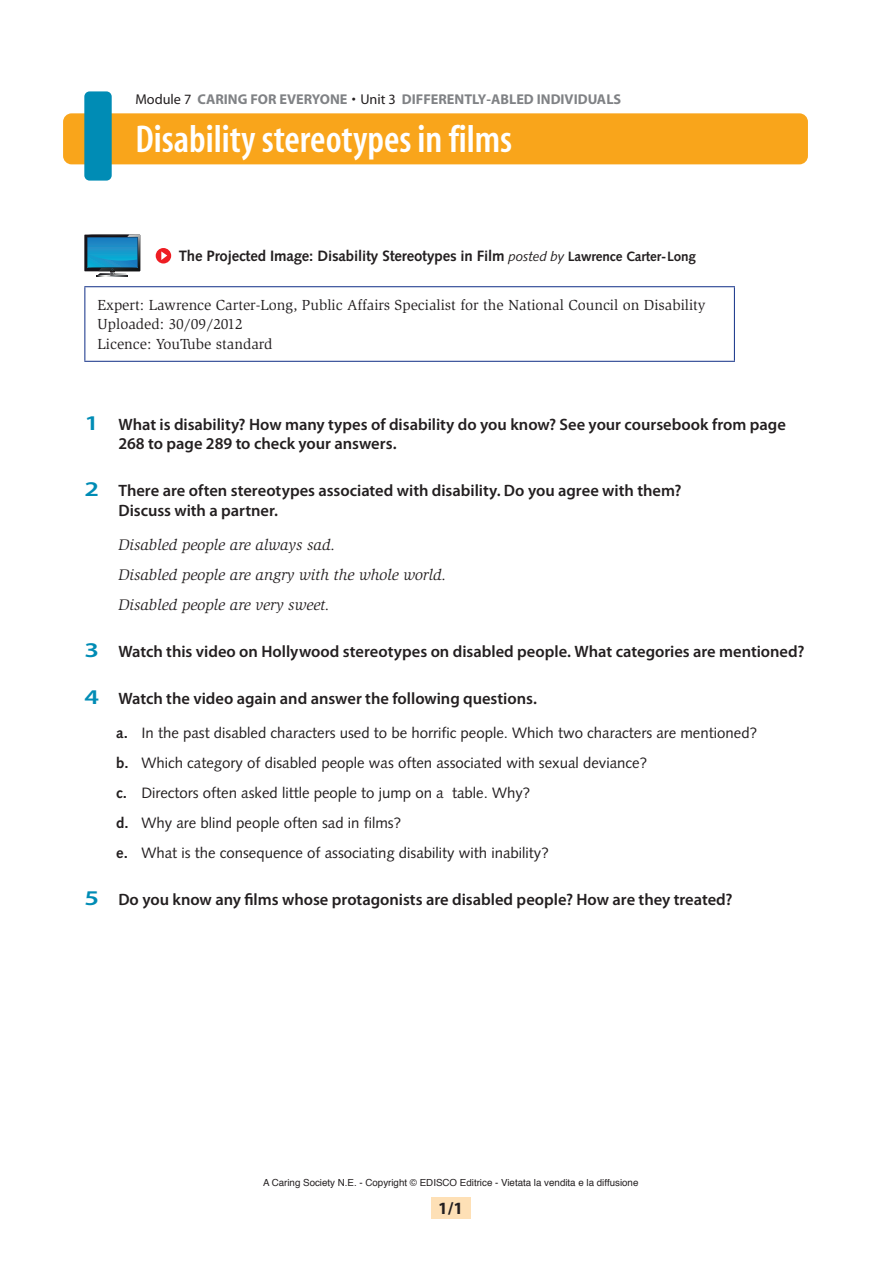
<style>
.page{position:relative;width:893px;height:1263px;background:#fff}
.page>*{position:absolute;margin:0;border:0;box-sizing:border-box;transform-origin:0 0}
.t1{font:600 condensed 39px "Myriad";color:#fff}
.t2{font:700 17.25px "Myriad Pro";color:#231f20}
.t3{font:600 16.5px/19.5px "Myriad Pro";color:#231f20}
.t4{font:italic 15.75px/30px "Slimbach";color:#231f20}
.t5{font:15px/30px "Syntax";color:#231f20}
.t6{font:15px/19.5px "Slimbach";color:#231f20}
.t7{font:700 15px "Syntax";letter-spacing:-.01em;color:#231f20}
.t8{font:700 14.25px "Myriad";color:#808285}
.t9{font:9.75px "Helvetica";color:#231f20}
.s1{font-weight:400;color:#231f20}
.s2{font-weight:400;font-style:italic;font-size:13.5px}
.s3{font-size:13.5px}
.s4{font-size:21px;color:#008cb5}
.s5{font-weight:700}
</style>
<div class="page">
<div style="left:431px;top:1197px;width:40px;height:21px;background:#fee0b6"></div>
<div style="left:63px;top:113px;width:745px;height:51px;background:#f9a51b;border-radius:9px"></div>
<div style="left:84px;top:91px;width:28px;height:90px;background:#008cb5;border-radius:5px"></div>
<svg style="left:84px;top:235px;width:56px;height:42px;background:#3382a6"></svg>
<div style="left:156px;top:248px;width:15px;height:15px;background:#ee1d23;border-radius:50%"></div>
<svg style="left:161px;top:251px;width:6px;height:9px"></svg>
<hr style="left:84px;top:286px;width:651px;height:1px;background:#1b388c">
<hr style="left:84px;top:287px;width:1px;height:74px;background:#1b388c">
<hr style="left:734px;top:287px;width:1px;height:74px;background:#1b388c">
<hr style="left:84px;top:361px;width:651px;height:1px;background:#1b388c">
<p class="t8" style="left:135px;top:92px;width:487px"><span class="s1">Module 7</span> CARING FOR EVERYONE <span class="s1">• Unit 3</span> DIFFERENTLY-ABLED INDIVIDUALS</p>
<h1 class="t1" style="left:135px;top:119px;width:378px">Disability stereotypes in films</h1>
<p class="t7" style="left:179px;top:248px;width:519px">The Projected Image: Disability Stereotypes in Film <span class="s2">posted by</span> <span class="s3">Lawrence Carter-Long</span></p>
<p class="t6" style="left:98px;top:295px;width:610px">Expert: Lawrence Carter-Long, Public Affairs Specialist for the National Council on Disability<br>Uploaded: 30/09/2012<br>Licence: YouTube standard</p>
<p class="t3" style="left:118px;top:415px;width:669px;text-indent:-34px"><span class="s4">1</span> What is disability? How many types of disability do you know? See your coursebook from page<br>268 to page 289 to check your answers.</p>
<p class="t3" style="left:118px;top:481px;width:564px;text-indent:-34px"><span class="s4">2</span> There are often stereotypes associated with disability. Do you agree with them?<br>Discuss with a partner.</p>
<p class="t4" style="left:118px;top:530px;width:330px">Disabled people are always sad.<br>Disabled people are angry with the whole world.<br>Disabled people are very sweet.</p>
<p class="t3" style="left:84px;top:642px;width:722px"><span class="s4">3</span> Watch this video on Hollywood stereotypes on disabled people. What categories are mentioned?</p>
<p class="t3" style="left:84px;top:689px;width:454px"><span class="s4">4</span> Watch the video again and answer the following questions.</p>
<p class="t5" style="left:116px;top:718px;width:642px"><span class="s5">a.</span> In the past disabled characters used to be horrific people. Which two characters are mentioned? <span class="s5">b.</span> Which category of disabled people was often associated with sexual deviance?<br><span class="s5">c.</span> Directors often asked little people to jump on a table. Why?<br><span class="s5">d.</span> Why are blind people often sad in films?<br><span class="s5">e.</span> What is the consequence of associating disability with inability?</p>
<p class="t3" style="left:84px;top:890px;width:650px"><span class="s4">5</span> Do you know any films whose protagonists are disabled people? How are they treated?</p>
<p class="t9" style="left:263px;top:1175px;width:377px">A Caring Society N.E. - Copyright © EDISCO Editrice - Vietata la vendita e la diffusione</p>
<p class="t2" style="left:438px;top:1198px;width:26px">1/1</p>
</div>
